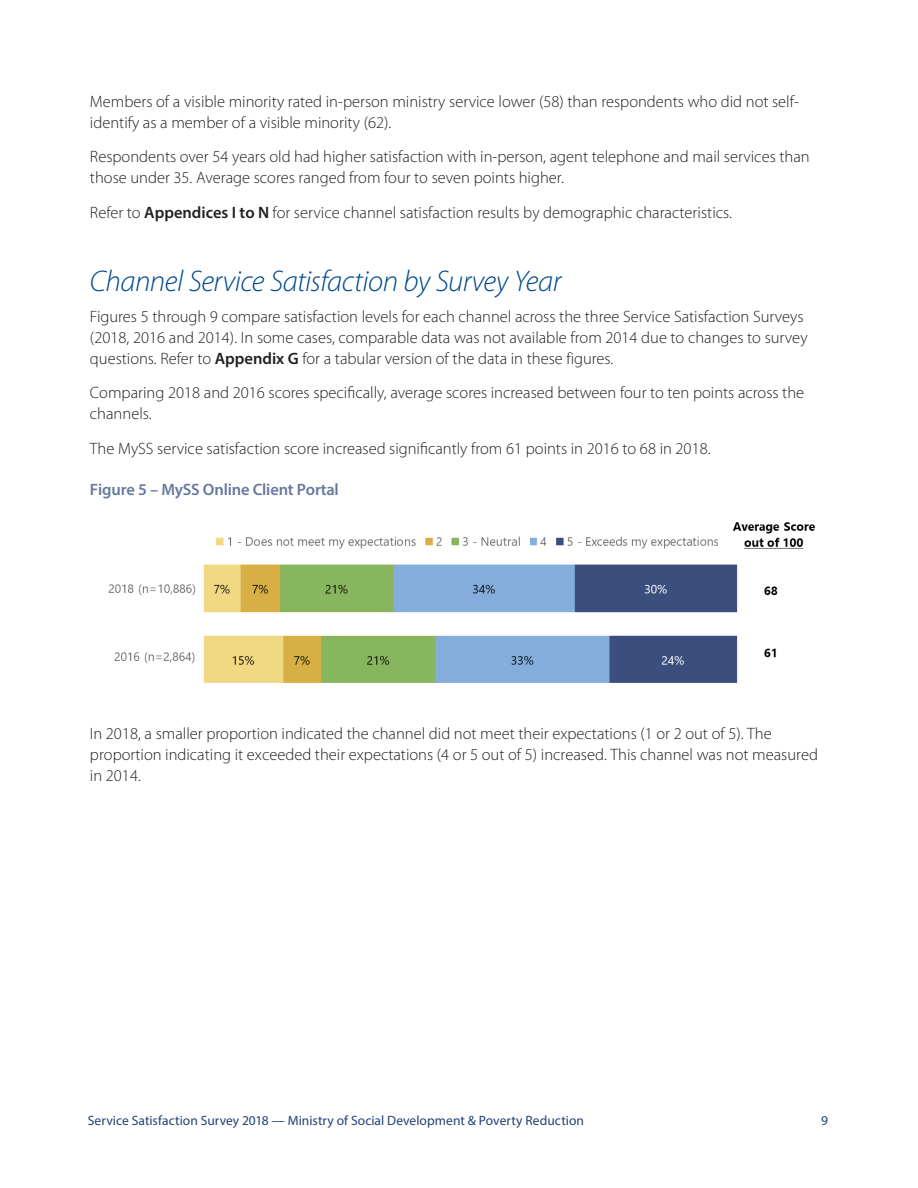
<style>
.page{position:relative;width:918px;height:1188px;background:#fff}
.page>*{position:absolute;margin:0;border:0;box-sizing:border-box;transform-origin:0 0}
.Head_C{font:italic 300 30px "Myriad Pro";letter-spacing:-.015em;color:#004a8d}
.Head_D{font:300 16.5px/21px "Myriad Pro";color:#231f20}
.Head_D-2{font:600 16.5px "Myriad Pro";letter-spacing:-.01em;color:#66799e}
.t1{font:13.5px "Myriad Pro";letter-spacing:.005em;color:#244075}
.s1{font-weight:600}
</style>
<div class="page">
<img style="left:108px;top:522px;width:707px;height:161px">
<p class="Head_D" style="left:90px;top:91px;width:711px">Members of a visible minority rated in-person ministry service lower (58) than respondents who did not self&shy;identify as a member of a visible minority (62).</p>
<p class="Head_D" style="left:90px;top:146px;width:721px">Respondents over 54 years old had higher satisfaction with in-person, agent telephone and mail services than those under 35. Average scores ranged from four to seven points higher.</p>
<p class="Head_D" style="left:90px;top:202px;width:644px">Refer to <span class="s1">Appendices I to N</span> for service channel satisfaction results by demographic characteristics.</p>
<p class="Head_C" style="left:90px;top:263px;width:473px">Channel Service Satisfaction by Survey Year</p>
<p class="Head_D" style="left:90px;top:306px;width:719px">Figures 5 through 9 compare satisfaction levels for each channel across the three Service Satisfaction Surveys (2018, 2016 and 2014). In some cases, comparable data was not available from 2014 due to changes to survey questions. Refer to <span class="s1">Appendix G</span> for a tabular version of the data in these figures.</p>
<p class="Head_D" style="left:90px;top:382px;width:716px">Comparing 2018 and 2016 scores specifically, average scores increased between four to ten points across the channels.</p>
<p class="Head_D" style="left:90px;top:438px;width:622px">The MySS service satisfaction score increased significantly from 61 points in 2016 to 68 in 2018.</p>
<p class="Head_D-2" style="left:90px;top:479px;width:250px">Figure 5 – MySS Online Client Portal</p>
<p class="Head_D" style="left:90px;top:722px;width:730px">In 2018, a smaller proportion indicated the channel did not meet their expectations (1 or 2 out of 5). The proportion indicating it exceeded their expectations (4 or 5 out of 5) increased. This channel was not measured in 2014.</p>
<p class="t1" style="left:88px;top:1112px;width:498px">Service Satisfaction Survey 2018 — Ministry of Social Development &amp; Poverty Reduction</p>
<p class="t1" style="left:821px;top:1112px;width:8px">9</p>
</div>
